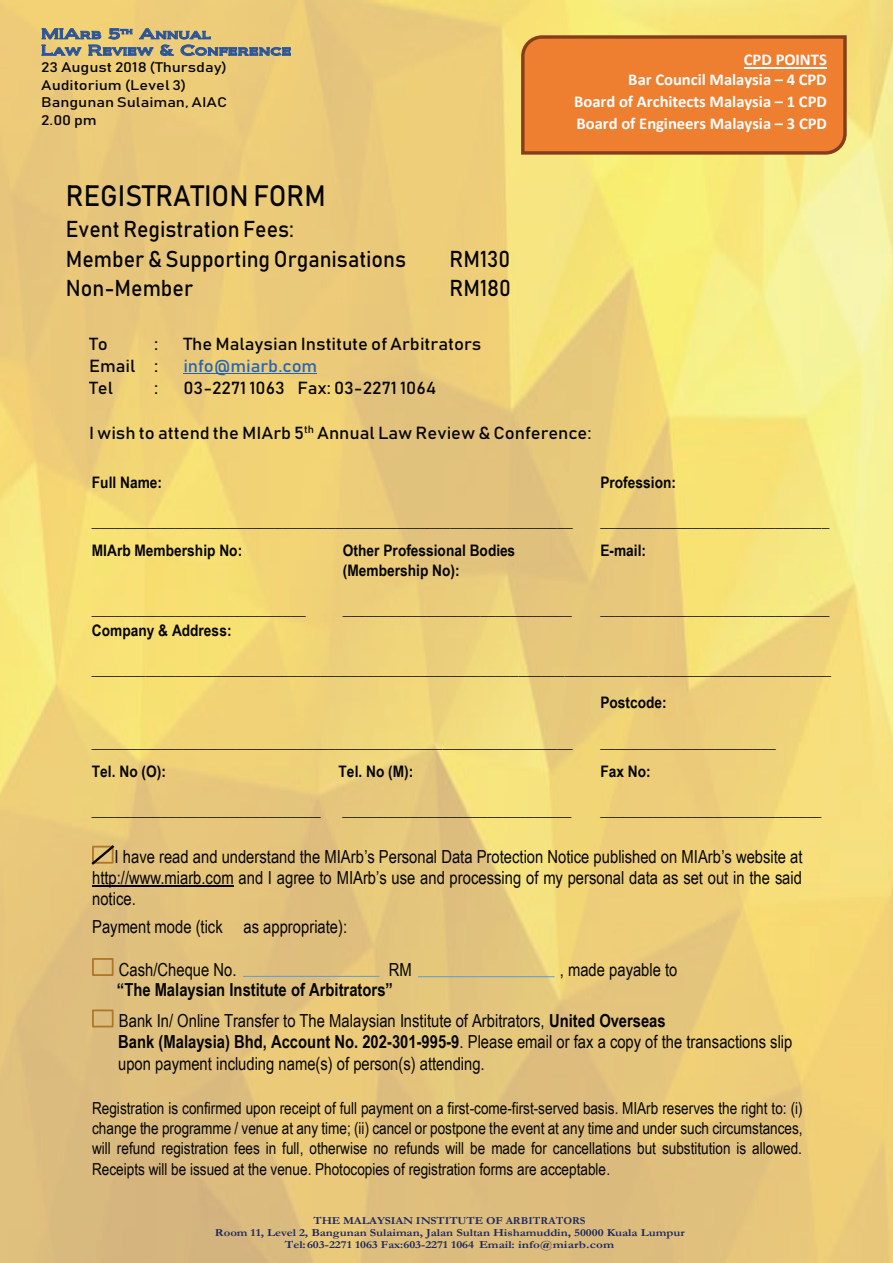
<style>
.page{position:relative;width:893px;height:1263px;background:#fff}
.page>*{position:absolute;margin:0;border:0;box-sizing:border-box;transform-origin:0 0}
.t1{font:29.1px "Bahnschrift 400 100";color:#050504;scale:.94 1}
.t2{font:22.65px/29.2px "Bahnschrift 400 100";color:#050504;scale:.94 1}
.t3{font:18px/20.5px "Arial Narrow";color:#050504}
.t4{font:17.25px "Bahnschrift 400 100";color:#050504;scale:1.06 1}
.t5{font:17.25px "Bahnschrift 400 100";color:#2865b1;scale:1.06 1}
.t6{font:16.5px/20.4px "Arial Narrow";color:#050504;text-align:justify}
.t7{font:700 16.5px/21.1px "Calibri";letter-spacing:-.005em;color:#fff;text-align:right}
.t8{font:700 15.9px/19.5px "Arial Narrow";color:#050504;scale:1.05 1}
.t9{font:13.8px/17.7px "Bahnschrift 400 100";color:#050504;scale:1.19 1}
.t10{font:13.8px/16.5px "Biondi";color:#2b5598;scale:1.19 1}
.t11{font:700 10.8px/12px "Garamond";color:#1d285c;text-align:center;scale:1.12 1}
.s1{font-weight:700}
</style>
<div class="page">
<img style="left:0;top:0;width:893px;height:1263px">
<svg style="left:519px;top:34px;width:329px;height:122px;background:#e67d31"></svg>
<hr style="left:744px;top:67px;width:83px;height:1px;background:#fff">
<svg style="left:41px;top:28px;width:250px;height:28px;background:#bcae7f"></svg>
<hr style="left:92px;top:886px;width:142px;height:1px;background:#050504">
<svg style="left:89px;top:843px;width:28px;height:24px"></svg>
<hr style="left:183px;top:373px;width:134px;height:1px;background:#2865b1">
<div style="left:92px;top:958px;width:22px;height:18px;border:2px solid #af772a"></div>
<div style="left:92px;top:1009px;width:22px;height:18px;border:2px solid #af772a"></div>
<hr style="left:243px;top:976px;width:137px;height:1px;background:#5d9ad3">
<hr style="left:418px;top:976px;width:136px;height:1px;background:#5d9ad3">
<p class="t10" style="left:41px;top:25px;width:212px">MIArb 5<sup>th</sup> Annual<br>Law Review &amp; Conference</p>
<p class="t9" style="left:41px;top:58px;width:158px">23 August 2018 (Thursday)<br>Auditorium (Level 3)<br>Bangunan Sulaiman, AIAC<br>2.00 pm</p>
<h1 class="t1" style="left:66px;top:177px;width:278px">REGISTRATION FORM</h1>
<h2 class="t2" style="left:66px;top:214px;width:364px">Event Registration Fees:<br>Member &amp; Supporting Organisations</h2>
<h2 class="t2" style="left:450px;top:244px;width:66px">RM130</h2>
<h2 class="t2" style="left:66px;top:273px;width:137px">Non-Member</h2>
<h2 class="t2" style="left:450px;top:273px;width:67px">RM180</h2>
<p class="t7" style="left:574px;top:49px;width:254px">CPD POINTS<br>Bar Council Malaysia – 4 CPD<br>Board of Architects Malaysia – 1 CPD<br>Board of Engineers Malaysia – 3 CPD</p>
<p class="t4" style="left:89px;top:333px;width:19px">To</p>
<p class="t4" style="left:154px;top:333px;width:5px">:</p>
<p class="t4" style="left:183px;top:333px;width:283px">The Malaysian Institute of Arbitrators</p>
<p class="t4" style="left:89px;top:355px;width:67px">Email :</p>
<p class="t5" style="left:183px;top:355px;width:128px">info@miarb.com</p>
<p class="t4" style="left:89px;top:377px;width:24px">Tel</p>
<p class="t4" style="left:154px;top:377px;width:5px">:</p>
<p class="t4" style="left:183px;top:377px;width:240px">03-2271 1063 Fax: 03-2271 1064</p>
<p class="t4" style="left:89px;top:422px;width:476px">I wish to attend the MIArb 5<sup>th</sup> Annual Law Review &amp; Conference:</p>
<p class="t8" style="left:92px;top:471px;width:68px">Full Name:</p>
<p class="t8" style="left:600px;top:471px;width:74px">Profession:</p>
<p class="t8" style="left:92px;top:511px;width:459px">_______________________________________________________________</p>
<p class="t8" style="left:600px;top:511px;width:220px">______________________________</p>
<p class="t8" style="left:92px;top:540px;width:145px">MIArb Membership No:</p>
<p class="t8" style="left:92px;top:599px;width:205px">____________________________</p>
<p class="t8" style="left:343px;top:540px;width:166px">Other Professional Bodies (Membership No):</p>
<p class="t8" style="left:343px;top:599px;width:220px">______________________________</p>
<p class="t8" style="left:600px;top:540px;width:45px">E-mail:</p>
<p class="t8" style="left:600px;top:599px;width:220px">______________________________</p>
<p class="t8" style="left:92px;top:620px;width:135px">Company &amp; Address:</p>
<p class="t8" style="left:92px;top:659px;width:706px">_________________________________________________________________________________________________</p>
<p class="t8" style="left:92px;top:731px;width:459px">_______________________________________________________________</p>
<p class="t8" style="left:92px;top:761px;width:72px">Tel. No (O):</p>
<p class="t8" style="left:92px;top:800px;width:220px">______________________________</p>
<p class="t8" style="left:339px;top:761px;width:73px">Tel. No (M):</p>
<p class="t8" style="left:342px;top:800px;width:220px">______________________________</p>
<p class="t8" style="left:600px;top:692px;width:65px">Postcode:</p>
<p class="t8" style="left:600px;top:731px;width:168px">_______________________</p>
<p class="t8" style="left:600px;top:761px;width:50px">Fax No:</p>
<p class="t8" style="left:600px;top:800px;width:212px">_____________________________</p>
<p class="t3" style="left:92px;top:846px;width:712px;text-align:justify;text-indent:23px">I have read and understand the MIArb’s Personal Data Protection Notice published on MIArb’s website at http://www.miarb.com and I agree to MIArb’s use and processing of my personal data as set out in the said notice.</p>
<p class="t3" style="left:92px;top:916px;width:257px">Payment mode (tick as appropriate):</p>
<p class="t3" style="left:119px;top:958px;width:119px">Cash/Cheque No.</p>
<p class="t3" style="left:389px;top:958px;width:24px">RM</p>
<p class="t3" style="left:560px;top:958px;width:119px">, made payable to</p>
<p class="t3" style="left:117px;top:974px;width:550px;line-height:30.8px"><span class="s1">“The Malaysian Institute of Arbitrators”<br></span>Bank In/ Online Transfer to The Malaysian Institute of Arbitrators, <span class="s1">United Overseas</span></p>
<p class="t3" style="left:118px;top:1029px;width:676px;line-height:22.4px"><span class="s1">Bank (Malaysia) Bhd, Account No. 202-301-995-9</span>. Please email or fax a copy of the transactions slip upon payment including name(s) of person(s) attending.</p>
<p class="t6" style="left:92px;top:1097px;width:712px">Registration is confirmed upon receipt of full payment on a first-come-first-served basis. MIArb reserves the right to: (i) change the programme / venue at any time; (ii) cancel or postpone the event at any time and under such circumstances, will refund registration fees in full, otherwise no refunds will be made for cancellations but substitution is allowed.<br>Receipts will be issued at the venue. Photocopies of registration forms are acceptable.</p>
<p class="t11" style="left:215px;top:1215px;width:421px">THE MALAYSIAN INSTITUTE OF ARBITRATORS<br>Room 11, Level 2, Bangunan Sulaiman, Jalan Sultan Hishamuddin, 50000 Kuala Lumpur<br>Tel:603-2271 1063 Fax:603-2271 1064 Email: info@miarb.com</p>
</div>
